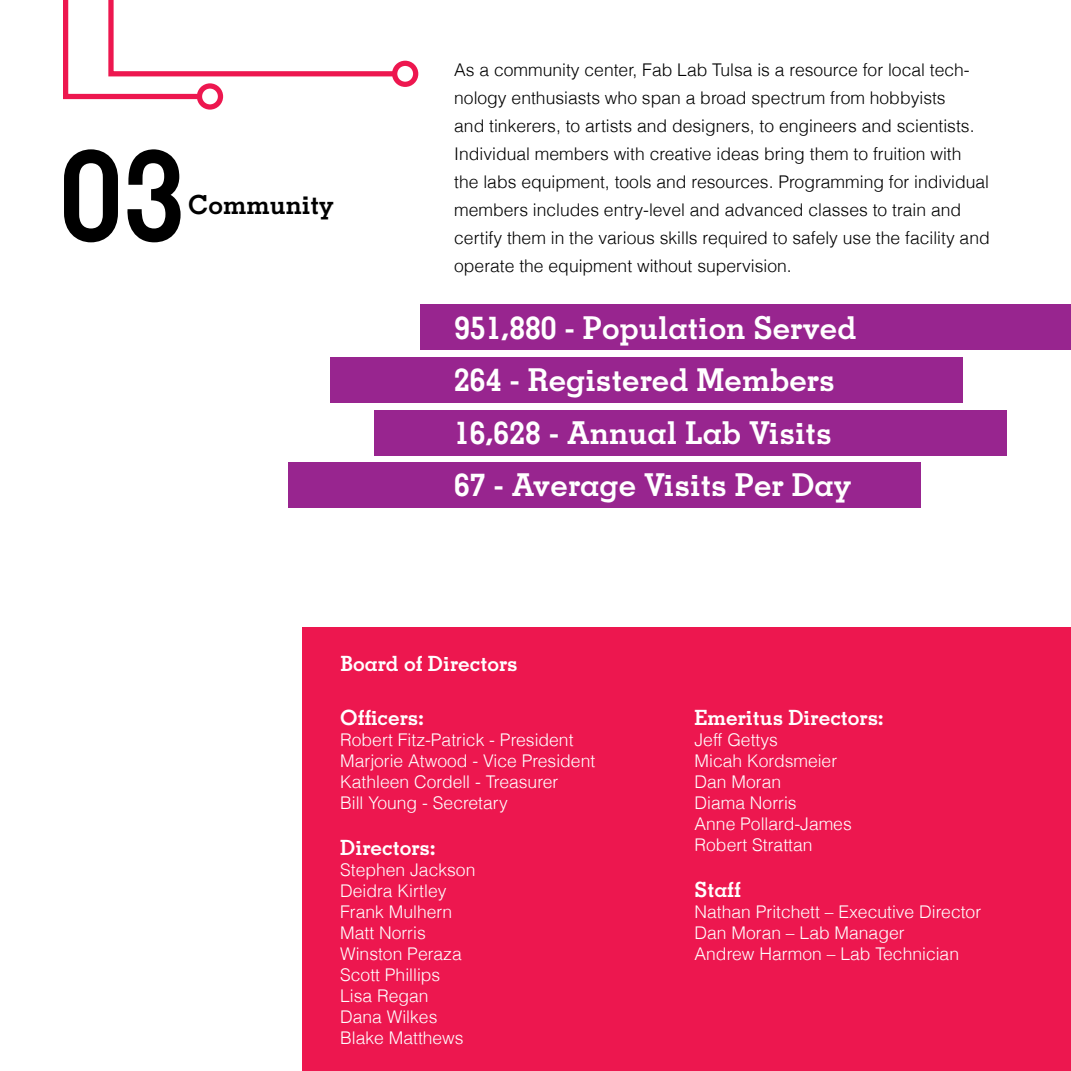
<style>
.page{position:relative;width:1071px;height:1071px;background:#fff}
.page>*{position:absolute;margin:0;border:0;box-sizing:border-box;transform-origin:0 0}
.t1{font:700 126px "Memphis";color:#000}
.t2{font:700 31.5px/52.5px "Memphis";color:#fff}
.t3{font:700 26.25px "Memphis";color:#000}
.t4{font:700 21px "Memphis";color:#fff}
.t5{font:300 17.5px/28px "Helvetica";color:#000}
.t6{font:300 17.5px/21px "Helvetica";color:#fff}
</style>
<div class="page">
<div style="left:302px;top:627px;width:769px;height:444px;background:#ed174f"></div>
<div style="left:392px;top:61px;width:26px;height:26px;border:5px solid #ed174f;border-radius:50%"></div>
<svg style="left:63px;top:0;width:337px;height:102px"></svg>
<div style="left:197px;top:83px;width:26px;height:27px;border:5px solid #ed174f;border-radius:50%"></div>
<div style="left:421px;top:304px;width:650px;height:46px;background:#98258f"></div>
<div style="left:330px;top:357px;width:632px;height:46px;background:#98258f"></div>
<div style="left:375px;top:410px;width:632px;height:45px;background:#98258f"></div>
<div style="left:288px;top:463px;width:633px;height:45px;background:#98258f"></div>
<h1 class="t1" style="left:60px;top:116px;width:127px">03</h1>
<h3 class="t3" style="left:188px;top:189px;width:147px">Community</h3>
<p class="t5" style="left:454px;top:55px;width:537px">As a community center, Fab Lab Tulsa is a resource for local tech&shy;nology enthusiasts who span a broad spectrum from hobbyists<br>and tinkerers, to artists and designers, to engineers and scientists.<br>Individual members with creative ideas bring them to fruition with the labs equipment, tools and resources. Programming for individual members includes entry-level and advanced classes to train and certify them in the various skills required to safely use the facility and</p>
<p class="t5" style="left:454px;top:251px;width:339px">operate the equipment without supervision.</p>
<h2 class="t2" style="left:454px;top:301px;width:404px">951,880 - Population Served<br>264 - Registered Members<br>16,628 - Annual Lab Visits<br>67 - Average Visits Per Day</h2>
<p class="t4" style="left:340px;top:650px;width:179px">Board of Directors</p>
<p class="t4" style="left:340px;top:704px;width:85px">Officers:</p>
<p class="t6" style="left:340px;top:729px;width:257px">Robert Fitz-Patrick - President<br>Marjorie Atwood - Vice President<br>Kathleen Cordell - Treasurer<br>Bill Young - Secretary</p>
<p class="t4" style="left:340px;top:834px;width:97px">Directors:</p>
<p class="t6" style="left:340px;top:859px;width:137px">Stephen Jackson<br>Deidra Kirtley<br>Frank Mulhern<br>Matt Norris<br>Winston Peraza<br>Scott Phillips<br>Lisa Regan<br>Dana Wilkes<br>Blake Matthews</p>
<p class="t4" style="left:695px;top:704px;width:190px">Emeritus Directors:</p>
<p class="t6" style="left:695px;top:729px;width:159px">Jeff Gettys<br>Micah Kordsmeier<br>Dan Moran<br>Diama Norris<br>Anne Pollard-James<br>Robert Strattan</p>
<p class="t4" style="left:695px;top:876px;width:48px">Staff</p>
<p class="t6" style="left:695px;top:901px;width:288px">Nathan Pritchett – Executive Director<br>Dan Moran – Lab Manager<br>Andrew Harmon – Lab Technician</p>
</div>
